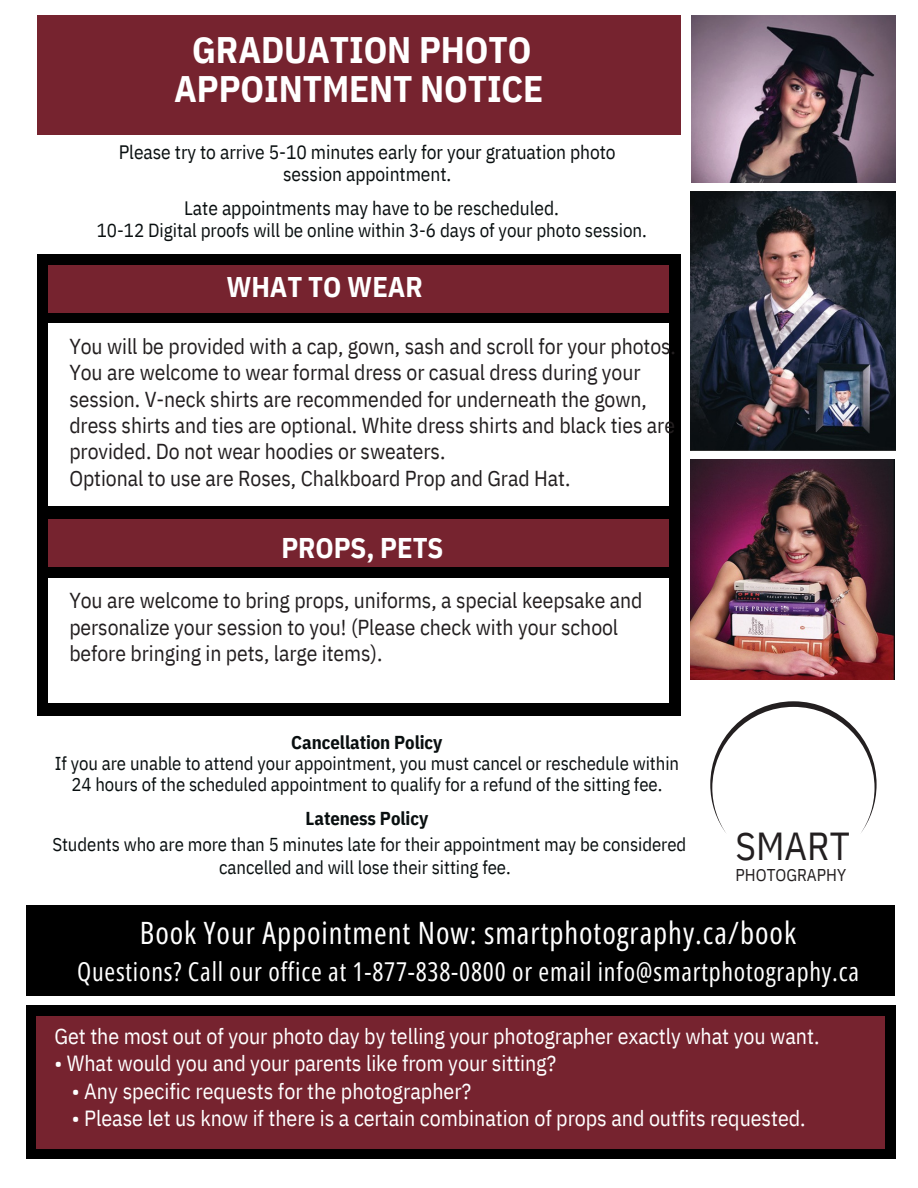
<style>
.page{position:relative;width:918px;height:1188px;background:#fff}
.page>*{position:absolute;margin:0;border:0;box-sizing:border-box;transform-origin:0 0}
.t1{font:39px "IBM Plex Sans Cond";color:#231f20}
.t2{font:700 36.9px "IBM Plex Sans Cond";letter-spacing:-.005em;color:#fff}
.t3{font:30.75px "Open Sans Condensed";letter-spacing:.03em;color:#fff}
.t4{font:700 28.5px "IBM Plex Sans Cond";letter-spacing:-.005em;color:#fff}
.t5{font:25.95px "Open Sans Condensed";letter-spacing:.03em;color:#fff}
.t6{font:21.9px "IBM Plex Sans Cond";letter-spacing:-.005em;color:#fff}
.t7{font:21.6px/26.2px "IBM Plex Sans Cond";letter-spacing:-.005em;color:#231f20}
.t8{font:19.35px "IBM Plex Sans Cond";letter-spacing:-.005em;color:#090f10}
.t9{font:18.9px "IBM Plex Sans Cond";letter-spacing:-.005em;color:#090f10}
.t10{font:18.6px/21px "IBM Plex Sans Cond";letter-spacing:-.005em;color:#090f10;text-align:center}
.t11{font:17.1px "IBM Plex Sans Cond";color:#231f20}
.s1{font-weight:700}
</style>
<div class="page">
<div style="left:37px;top:16px;width:644px;height:119px;background:#76232f"></div>
<div style="left:26px;top:1006px;width:869px;height:153px;background:#000"></div>
<div style="left:36px;top:1017px;width:849px;height:132px;background:#76232f"></div>
<div style="left:38px;top:255px;width:642px;height:460px;background:#000"></div>
<div style="left:48px;top:266px;width:620px;height:47px;background:#76232f"></div>
<div style="left:48px;top:520px;width:620px;height:47px;background:#76232f"></div>
<div style="left:48px;top:324px;width:620px;height:181px;background:#fff"></div>
<div style="left:48px;top:578px;width:620px;height:125px;background:#fff"></div>
<img style="left:691px;top:192px;width:205px;height:258px">
<img style="left:692px;top:16px;width:203px;height:166px">
<img style="left:691px;top:460px;width:204px;height:219px">
<div style="left:26px;top:905px;width:869px;height:90px;background:#000"></div>
<svg style="left:710px;top:701px;width:166px;height:132px"></svg>
<h5 class="t2" style="left:192px;top:25px;width:341px">GRADUATION PHOTO</h5>
<h2 class="t2" style="left:174px;top:64px;width:371px">APPOINTMENT NOTICE</h2>
<h4 class="t8" style="left:119px;top:139px;width:499px">Please try to arrive 5-10 minutes early for your gratuation photo</h4>
<h2 class="t8" style="left:283px;top:161px;width:170px">session appointment.</h2>
<h4 class="t8" style="left:184px;top:195px;width:376px">Late appointments may have to be rescheduled.</h4>
<p class="t9" style="left:97px;top:217px;width:552px">10-12 Digital proofs will be online within 3-6 days of your photo session.</p>
<h1 class="t4" style="left:226px;top:268px;width:198px">WHAT TO WEAR</h1>
<h5 class="t7" style="left:69px;top:333px;width:608px">You will be provided with a cap, gown, sash and scroll for your photos.<br>You are welcome to wear formal dress or casual dress during your session. V-neck shirts are recommended for underneath the gown, dress shirts and ties are optional. White dress shirts and black ties are provided. Do not wear hoodies or sweaters.<br>Optional to use are Roses, Chalkboard Prop and Grad Hat.</h5>
<h1 class="t4" style="left:281px;top:529px;width:164px">PROPS, PETS</h1>
<h5 class="t7" style="left:69px;top:587px;width:575px">You are welcome to bring props, uniforms, a special keepsake and personalize your session to you! (Please check with your school before bringing in pets, large items).</h5>
<h5 class="t10" style="left:55px;top:732px;width:626px"><span class="s1">Cancellation Policy<br></span>If you are unable to attend your appointment, you must cancel or reschedule within<br>24 hours of the scheduled appointment to qualify for a refund of the sitting fee.</h5>
<h5 class="t10" style="left:52px;top:805px;width:636px;line-height:26.2px"><span class="s1">Lateness Policy<br></span>Students who are more than 5 minutes late for their appointment may be considered</h5>
<h5 class="t10" style="left:219px;top:856px;width:293px">cancelled and will lose their sitting fee.</h5>
<p class="t1" style="left:736px;top:820px;width:116px">SMART</p>
<h3 class="t11" style="left:736px;top:863px;width:112px">PHOTOGRAPHY</h3>
<p class="t3" style="left:140px;top:911px;width:658px">Book Your Appointment Now: smartphotography.ca/book</p>
<p class="t5" style="left:77px;top:953px;width:783px">Questions? Call our office at 1-877-838-0800 or email info@smartphotography.ca</p>
<p class="t6" style="left:54px;top:1022px;width:766px">Get the most out of your photo day by telling your photographer exactly what you want.</p>
<p class="t6" style="left:54px;top:1048px;width:503px">• What would you and your parents like from your sitting?</p>
<p class="t6" style="left:72px;top:1076px;width:401px">• Any specific requests for the photographer?</p>
<h5 class="t6" style="left:72px;top:1103px;width:735px">• Please let us know if there is a certain combination of props and outfits requested.</h5>
</div>
